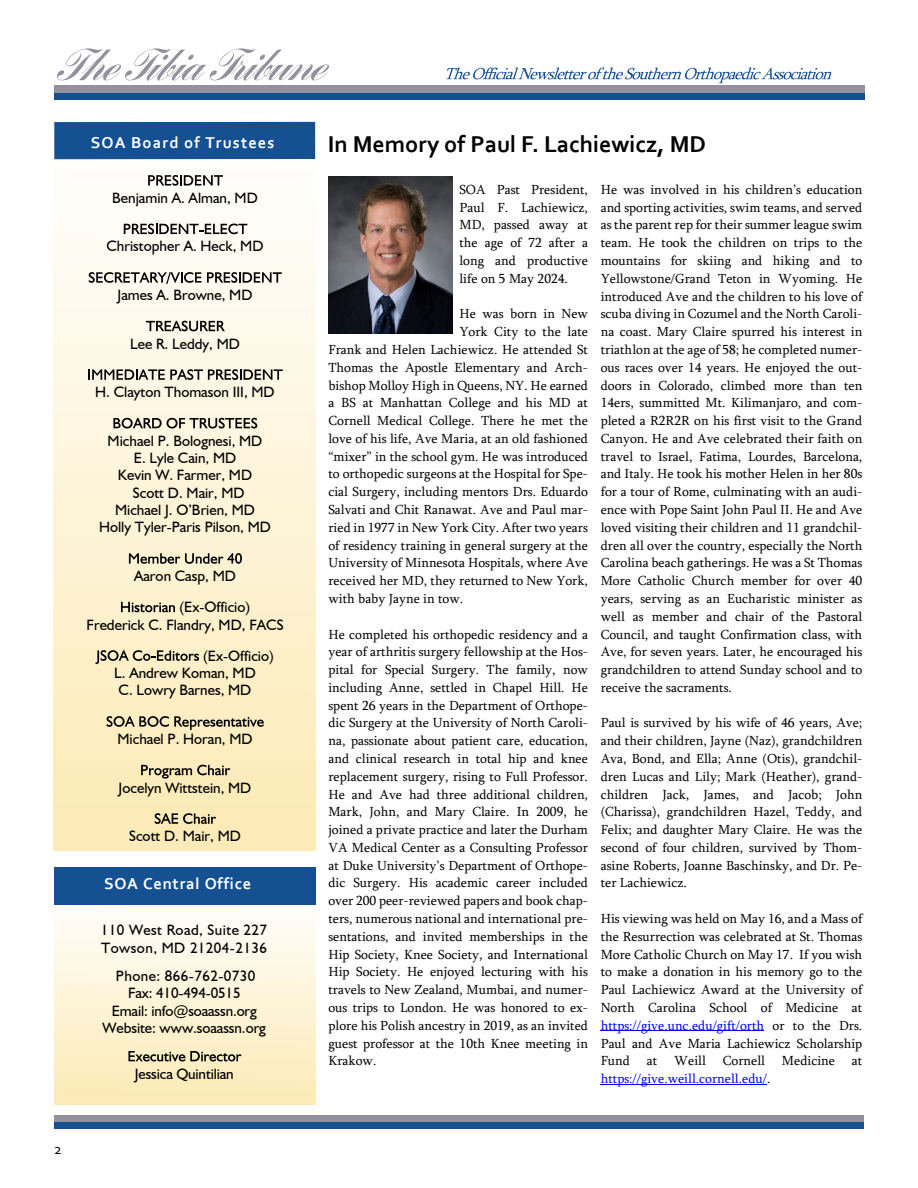
<style>
.page{position:relative;width:918px;height:1188px;background:#fff}
.page>*{position:absolute;margin:0;border:0;box-sizing:border-box;transform-origin:0 0}
.t1{font:700 24px "Corbel";color:#000}
.t2{font:700 16.5px "Corbel";letter-spacing:.065em;color:#fff}
.t3{font:700 16.5px "Corbel";letter-spacing:.045em;color:#fff}
.t4{font:15px/17.4px "Humanist 521 BT";color:#000}
.t5{font:15px/17.5px "Humanist 521 BT";letter-spacing:.03em;color:#000}
.t6{font:15px "Corbel";color:#000}
.t7{font:13.5px/17.9px "Sylfaen";color:#000;text-align:justify}
.t8{font:13.5px/17.9px "Sylfaen";color:#00f}
.s1{color:#00f}
.s2{color:#000}
</style>
<div class="page">
<div style="left:54px;top:1115px;width:810px;height:11px;background:#92919c"></div>
<div style="left:54px;top:1123px;width:810px;height:6px;background:#155092"></div>
<div style="left:54px;top:85px;width:810px;height:11px;background:#92919c"></div>
<div style="left:54px;top:93px;width:810px;height:7px;background:#155092"></div>
<svg style="left:57px;top:48px;width:272px;height:33px"></svg>
<svg style="left:446px;top:68px;width:386px;height:15px"></svg>
<img style="left:54px;top:894px;width:262px;height:211px">
<div style="left:54px;top:867px;width:261px;height:38px;background:#155092"></div>
<img style="left:53px;top:159px;width:262px;height:691px">
<div style="left:54px;top:122px;width:261px;height:37px;background:#155092"></div>
<svg style="left:128px;top:1051px;width:114px;height:10px"></svg>
<svg style="left:148px;top:175px;width:75px;height:11px"></svg>
<svg style="left:124px;top:224px;width:123px;height:10px"></svg>
<svg style="left:89px;top:272px;width:112px;height:12px"></svg>
<svg style="left:207px;top:272px;width:75px;height:11px"></svg>
<svg style="left:146px;top:321px;width:79px;height:10px"></svg>
<svg style="left:88px;top:369px;width:195px;height:11px;background:#9c988d"></svg>
<svg style="left:113px;top:418px;width:144px;height:11px;background:#9d988b"></svg>
<svg style="left:129px;top:553px;width:113px;height:11px"></svg>
<svg style="left:121px;top:602px;width:54px;height:10px"></svg>
<svg style="left:95px;top:650px;width:104px;height:14px"></svg>
<svg style="left:107px;top:716px;width:157px;height:14px;background:#b5aa8b"></svg>
<svg style="left:141px;top:765px;width:89px;height:14px"></svg>
<svg style="left:155px;top:813px;width:61px;height:11px"></svg>
<hr style="left:601px;top:1031px;width:163px;height:1px;background:#00f">
<hr style="left:601px;top:1084px;width:166px;height:1px;background:#00f">
<img style="left:329px;top:176px;width:124px;height:158px">
<p class="t6" style="left:54px;top:1143px;width:9px">2</p>
<p class="t2" style="left:91px;top:136px;width:185px">SOA Board of Trustees</p>
<p class="t4" style="left:112px;top:190px;width:147px">Benjamin A. Alman, MD</p>
<p class="t4" style="left:107px;top:239px;width:159px">Christopher A. Heck, MD</p>
<p class="t4" style="left:118px;top:287px;width:136px">James A. Browne, MD</p>
<p class="t4" style="left:130px;top:336px;width:111px">Lee R. Leddy, MD</p>
<p class="t4" style="left:95px;top:385px;width:181px">H. Clayton Thomason III, MD</p>
<p class="t4" style="left:99px;top:433px;width:173px;text-align:center">Michael P. Bolognesi, MD<br>E. Lyle Cain, MD<br>Kevin W. Farmer, MD<br>Scott D. Mair, MD<br>Michael J. O’Brien, MD<br>Holly Tyler-Paris Pilson, MD</p>
<p class="t4" style="left:179px;top:561px;width:72px;line-height:31.2px;text-indent:-45px">Aaron Casp, MD (Ex-Officio)</p>
<p class="t4" style="left:203px;top:610px;width:82px;line-height:31.2px;text-indent:-117px">Frederick C. Flandry, MD, FACS (Ex-Officio)</p>
<p class="t4" style="left:114px;top:665px;width:143px">L. Andrew Koman, MD<br>C. Lowry Barnes, MD</p>
<p class="t4" style="left:117px;top:731px;width:137px">Michael P. Horan, MD</p>
<p class="t4" style="left:119px;top:780px;width:134px">Jocelyn Wittstein, MD</p>
<p class="t4" style="left:129px;top:828px;width:113px">Scott D. Mair, MD</p>
<p class="t3" style="left:104px;top:877px;width:149px">SOA Central Office</p>
<p class="t5" style="left:101px;top:923px;width:168px">110 West Road, Suite 227<br>Towson, MD 21204-2136</p>
<p class="t4" style="left:103px;top:968px;width:165px;text-align:center">Phone: 866-762-0730<br>Fax: 410-494-0515<br>Email: info@soaassn.org<br>Website: www.soaassn.org</p>
<p class="t4" style="left:135px;top:1066px;width:100px">Jessica Quintilian</p>
<h1 class="t1" style="left:328px;top:134px;width:380px">In Memory of Paul F. Lachiewicz, MD</h1>
<p class="t7" style="left:601px;top:182px;width:263px">He was involved in his children’s education and sporting activities, swim teams, and served as the parent rep for their summer league swim team. He took the children on trips to the mountains for skiing and hiking and to Yellowstone/Grand Teton in Wyoming. He introduced Ave and the children to his love of scuba diving in Cozumel and the North Caroli&shy;na coast. Mary Claire spurred his interest in triathlon at the age of 58; he completed numer&shy;ous races over 14 years. He enjoyed the out&shy;doors in Colorado, climbed more than ten 14ers, summitted Mt. Kilimanjaro, and com&shy;pleted a R2R2R on his first visit to the Grand Canyon. He and Ave celebrated their faith on travel to Israel, Fatima, Lourdes, Barcelona, and Italy. He took his mother Helen in her 80s for a tour of Rome, culminating with an audi&shy;ence with Pope Saint John Paul II. He and Ave loved visiting their children and 11 grandchil&shy;dren all over the country, especially the North Carolina beach gatherings. He was a St Thomas More Catholic Church member for over 40 years, serving as an Eucharistic minister as well as member and chair of the Pastoral Council, and taught Confirmation class, with Ave, for seven years. Later, he encouraged his grandchildren to attend Sunday school and to receive the sacraments.</p>
<p class="t7" style="left:601px;top:715px;width:263px">Paul is survived by his wife of 46 years, Ave; and their children, Jayne (Naz), grandchildren Ava, Bond, and Ella; Anne (Otis), grandchil&shy;dren Lucas and Lily; Mark (Heather), grand&shy;children Jack, James, and Jacob; John (Charissa), grandchildren Hazel, Teddy, and Felix; and daughter Mary Claire. He was the second of four children, survived by Thom&shy;asine Roberts, Joanne Baschinsky, and Dr. Pe&shy;ter Lachiewicz.</p>
<p class="t7" style="left:601px;top:911px;width:263px">His viewing was held on May 16, and a Mass of the Resurrection was celebrated at St. Thomas More Catholic Church on May 17. If you wish to make a donation in his memory go to the Paul Lachiewicz Award at the University of North Carolina School of Medicine at <span class="s1">https://give.unc.edu/gift/orth</span> or to the Drs.<br>Paul and Ave Maria Lachiewicz Scholarship Fund at</p>
<p class="t7" style="left:459px;top:182px;width:130px">SOA Past President, Paul F. Lachiewicz, MD, passed away at the age of 72 after a long and productive life on 5 May 2024.</p>
<p class="t7" style="left:459px;top:306px;width:130px">He was born in New</p>
<p class="t7" style="left:459px;top:324px;width:130px">York City to the late</p>
<p class="t7" style="left:328px;top:342px;width:261px">Frank and Helen Lachiewicz. He attended St</p>
<p class="t7" style="left:328px;top:360px;width:261px">Thomas the Apostle Elementary and Arch-</p>
<p class="t7" style="left:328px;top:378px;width:261px">bishop Molloy High in Queens, NY. He earned</p>
<p class="t7" style="left:328px;top:395px;width:261px">a BS at Manhattan College and his MD at</p>
<p class="t7" style="left:328px;top:413px;width:261px">Cornell Medical College. There he met the</p>
<p class="t7" style="left:328px;top:431px;width:261px">love of his life, Ave Maria, at an old fashioned</p>
<p class="t7" style="left:328px;top:449px;width:261px">“mixer” in the school gym. He was introduced</p>
<p class="t7" style="left:328px;top:466px;width:261px">to orthopedic surgeons at the Hospital for Spe-</p>
<p class="t7" style="left:328px;top:484px;width:261px">cial Surgery, including mentors Drs. Eduardo</p>
<p class="t7" style="left:328px;top:502px;width:261px">Salvati and Chit Ranawat. Ave and Paul mar-</p>
<p class="t7" style="left:328px;top:520px;width:261px">ried in 1977 in New York City. After two years</p>
<p class="t7" style="left:328px;top:538px;width:261px">of residency training in general surgery at the</p>
<p class="t7" style="left:328px;top:555px;width:261px">University of Minnesota Hospitals, where Ave</p>
<p class="t7" style="left:328px;top:573px;width:261px">received her MD, they returned to New York,</p>
<p class="t7" style="left:328px;top:591px;width:136px">with baby Jayne in tow.</p>
<p class="t7" style="left:328px;top:627px;width:261px">He completed his orthopedic residency and a year of arthritis surgery fellowship at the Hos&shy;pital for Special Surgery. The family, now including Anne, settled in Chapel Hill. He spent 26 years in the Department of Orthope&shy;dic Surgery at the University of North Caroli&shy;na, passionate about patient care, education, and clinical research in total hip and knee replacement surgery, rising to Full Professor.<br>He and Ave had three additional children, Mark, John, and Mary Claire. In 2009, he joined a private practice and later the Durham VA Medical Center as a Consulting Professor at Duke University’s Department of Orthope&shy;dic Surgery. His academic career included over 200 peer-reviewed papers and book chap&shy;ters, numerous national and international pre&shy;sentations, and invited memberships in the Hip Society, Knee Society, and International Hip Society. He enjoyed lecturing with his travels to New Zealand, Mumbai, and numer&shy;ous trips to London. He was honored to ex&shy;plore his Polish ancestry in 2019, as an invited guest professor at the 10th Knee meeting in Krakow.</p>
<p class="t8" style="left:601px;top:1053px;width:263px;text-indent:73px"><span class="s2">Weill Cornell Medicine at </span>https://give.weill.cornell.edu/<span class="s2">.</span></p>
</div>
